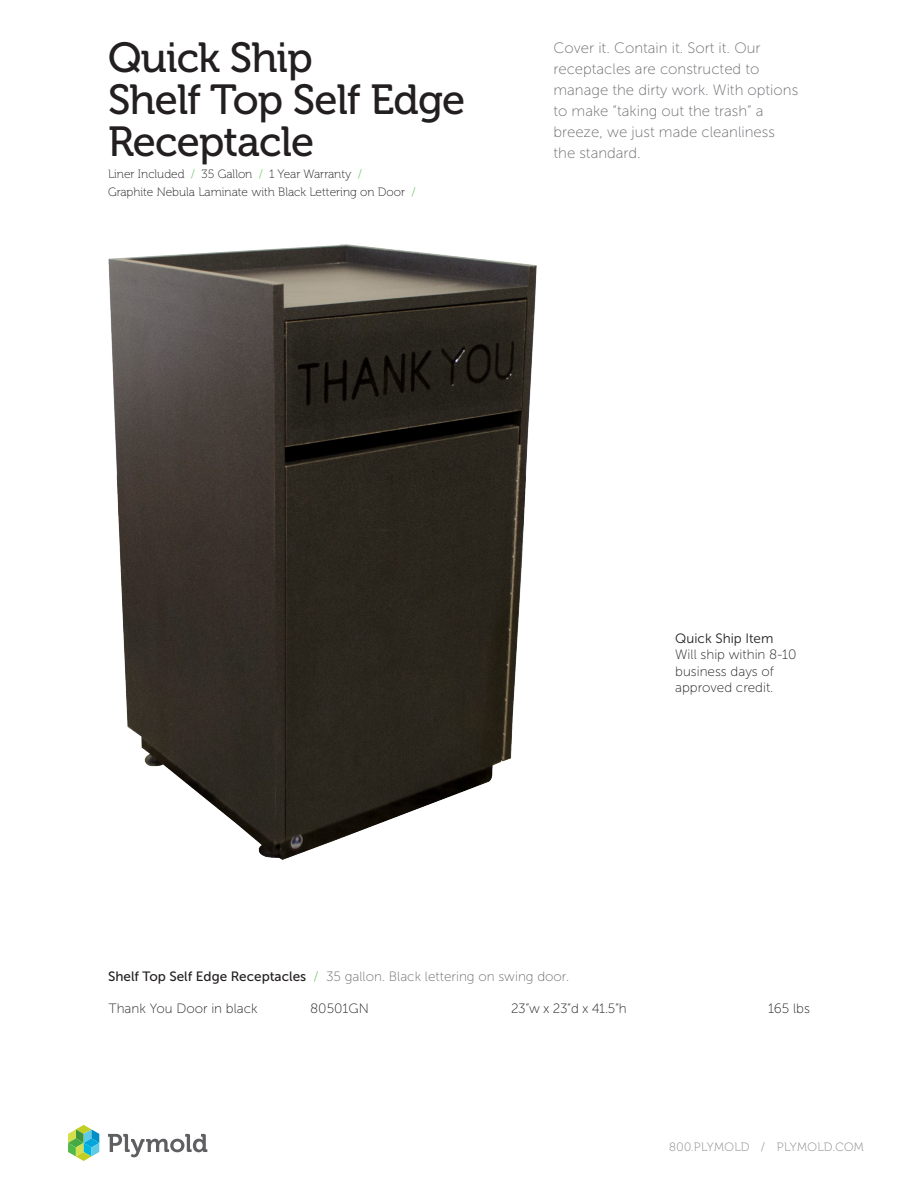
<style>
.page{position:relative;width:918px;height:1188px;background:#fff}
.page>*{position:absolute;margin:0;border:0;box-sizing:border-box;transform-origin:0 0}
.t1{font:42px/42px "Museo 500";letter-spacing:-.02em;color:#231f20}
.t2{font:15px/21px "Museo Sans 100";color:#6c6d70}
.t3{font:13.5px/16.2px "Museo Sans 100";color:#231f20}
.t4{font:13.5px "Museo Sans 100";color:#6c6d70}
.t5{font:13.5px "Museo Sans 300";color:#231f20}
.t6{font:12px/18px "Museo 100";color:#231f20}
.t7{font:12px "Museo 100";letter-spacing:.035em;color:#808285}
.s1{color:#51b948}
.s2{font-family:"Museo Sans 500";color:#231f20}
</style>
<div class="page">
<svg style="left:108px;top:1134px;width:99px;height:23px"></svg>
<svg style="left:68px;top:1125px;width:31px;height:36px"></svg>
<img style="left:108px;top:244px;width:429px;height:615px">
<p class="t1" style="left:108px;top:37px;width:206px">Quick Ship</p>
<p class="t1" style="left:108px;top:79px;width:359px">Shelf Top Self Edge<br>Receptacle</p>
<p class="t6" style="left:108px;top:166px;width:309px">Liner Included <span class="s1">/</span> 35 Gallon <span class="s1">/</span> 1 Year Warranty <span class="s1">/<br></span>Graphite Nebula Laminate with Black Lettering on Door <span class="s1">/</span></p>
<p class="t2" style="left:554px;top:38px;width:246px">Cover it. Contain it. Sort it. Our receptacles are constructed to manage the dirty work. With options to make “taking out the trash” a breeze, we just made cleanliness the standard.</p>
<p class="t5" style="left:675px;top:631px;width:100px">Quick Ship Item</p>
<p class="t3" style="left:675px;top:647px;width:123px">Will ship within 8-10 business days of approved credit.</p>
<p class="t4" style="left:108px;top:969px;width:463px"><span class="s2">Shelf Top Self Edge Receptacles</span> <span class="s1">/</span> 35 gallon. Black lettering on swing door.</p>
<p class="t3" style="left:109px;top:1000px;width:150px">Thank You Door in black</p>
<p class="t3" style="left:310px;top:1000px;width:60px">80501GN</p>
<p class="t3" style="left:511px;top:1000px;width:117px">23”w x 23”d x 41.5”h</p>
<p class="t3" style="left:768px;top:1000px;width:43px">165 lbs</p>
<p class="t7" style="left:669px;top:1141px;width:196px">800.PLYMOLD / PLYMOLD.COM</p>
</div>
